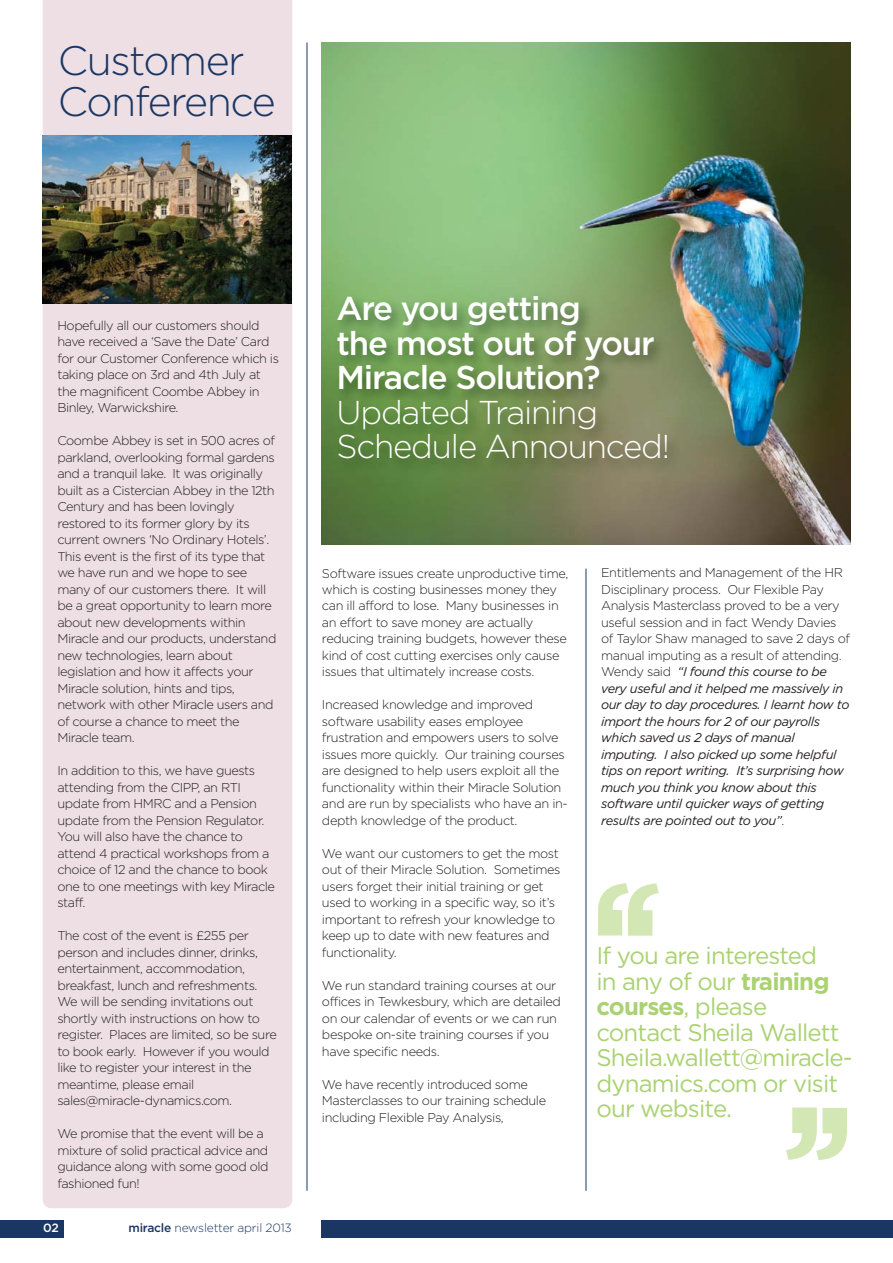
<style>
.page{position:relative;width:893px;height:1263px;background:#fff}
.page>*{position:absolute;margin:0;border:0;box-sizing:border-box;transform-origin:0 0}
.t1{font:300 41.1px/41.1px "Gotham";letter-spacing:-.035em;color:#1a3764}
.t2{font:500 33px/34.5px "Gotham";letter-spacing:-.035em;color:#fff}
.t3{font:300 33px/34.5px "Gotham";letter-spacing:-.035em;color:#fff}
.t4{font:24px/25.5px "Gotham";letter-spacing:-.035em;color:#aad271}
.t5{font:300 12.75px/16.5px "Gotham";letter-spacing:-.035em;color:#231f20}
.t6{font:italic 12.75px/16.5px "Gotham";letter-spacing:-.03em;color:#231f20}
.t7{font:300 12px "Gotham";letter-spacing:-.015em;color:#1a3764}
.t8{font:500 12px "Gotham";color:#fff}
.s1{font-weight:500}
.s2{font-weight:300;font-style:normal}
.s3{font-weight:700}
</style>
<div class="page">
<div style="left:43px;top:0;width:249px;height:1208px;background:#eddfe4"></div>
<div style="left:0;top:1220px;width:64px;height:17px;background:#1a3764"></div>
<div style="left:322px;top:1220px;width:570px;height:17px;background:#1a3764"></div>
<hr style="left:307px;top:43px;width:1px;height:1148px;background:#1a3764">
<svg style="left:598px;top:883px;width:61px;height:53px"></svg>
<svg style="left:786px;top:1108px;width:61px;height:52px"></svg>
<img style="left:322px;top:43px;width:528px;height:501px">
<img style="left:321px;top:285px;width:387px;height:240px">
<hr style="left:586px;top:569px;width:1px;height:622px;background:#1a3764">
<img style="left:43px;top:135px;width:249px;height:168px">
<h1 class="t1" style="left:58px;top:43px;width:219px">Customer<br>Conference</h1>
<p class="t5" style="left:57px;top:318px;width:223px">Hopefully all our customers should have received a ‘Save the Date’ Card for our Customer Conference which is taking place on 3rd and 4th July at the magnificent Coombe Abbey in<br>Binley, Warwickshire.</p>
<p class="t5" style="left:57px;top:434px;width:220px">Coombe Abbey is set in 500 acres of parkland, overlooking formal gardens and a tranquil lake. It was originally built as a Cistercian Abbey in the 12th Century and has been lovingly restored to its former glory by its current owners ‘No Ordinary Hotels’.<br>This event is the first of its type that we have run and we hope to see many of our customers there. It will be a great opportunity to learn more about new developments within Miracle and our products, understand new technologies, learn about legislation and how it affects your Miracle solution, hints and tips, network with other Miracle users and of course a chance to meet the Miracle team.</p>
<p class="t5" style="left:57px;top:764px;width:219px">In addition to this, we have guests attending from the CIPP, an RTI update from HMRC and a Pension update from the Pension Regulator.<br>You will also have the chance to attend 4 practical workshops from a choice of 12 and the chance to book one to one meetings with key Miracle staff.</p>
<p class="t5" style="left:57px;top:929px;width:221px">The cost of the event is £255 per person and includes dinner, drinks, entertainment, accommodation, breakfast, lunch and refreshments.<br>We will be sending invitations out shortly with instructions on how to register. Places are limited, so be sure to book early. However if you would like to register your interest in the meantime, please email sales@miracle-dynamics.com.</p>
<p class="t5" style="left:57px;top:1127px;width:213px">We promise that the event will be a mixture of solid practical advice and guidance along with some good old fashioned fun!</p>
<p class="t8" style="left:43px;top:1224px;width:17px">02</p>
<p class="t7" style="left:128px;top:1224px;width:165px"><span class="s1">miracle</span> newsletter april 2013</p>
<h2 class="t2" style="left:336px;top:294px;width:320px">Are you getting<br>the most out of your<br>Miracle Solution?</h2>
<h2 class="t3" style="left:336px;top:397px;width:335px">Updated Training<br>Schedule Announced!</h2>
<p class="t5" style="left:322px;top:566px;width:248px">Software issues create unproductive time, which is costing businesses money they can ill afford to lose. Many businesses in an effort to save money are actually reducing training budgets, however these kind of cost cutting exercises only cause issues that ultimately increase costs.</p>
<p class="t5" style="left:322px;top:698px;width:247px">Increased knowledge and improved software usability eases employee frustration and empowers users to solve issues more quickly. Our training courses are designed to help users exploit all the functionality within their Miracle Solution and are run by specialists who have an in&shy;depth knowledge of the product.</p>
<p class="t5" style="left:322px;top:846px;width:240px">We want our customers to get the most out of their Miracle Solution. Sometimes users forget their initial training or get used to working in a specific way, so it’s important to refresh your knowledge to keep up to date with new features and functionality.</p>
<p class="t5" style="left:322px;top:978px;width:240px">We run standard training courses at our offices in Tewkesbury, which are detailed on our calendar of events or we can run bespoke on-site training courses if you have specific needs.</p>
<p class="t5" style="left:322px;top:1077px;width:226px">We have recently introduced some<br>Masterclasses to our training schedule including Flexible Pay Analysis,</p>
<p class="t6" style="left:601px;top:566px;width:250px"><span class="s2">Entitlements and Management of the HR Disciplinary process. Our Flexible Pay Analysis Masterclass proved to be a very useful session and in fact Wendy Davies of Taylor Shaw managed to save 2 days of manual imputing as a result of attending.<br>Wendy said</span> “I found this course to be very useful and it helped me massively in our day to day procedures. I learnt how to import the hours for 2 of our payrolls which saved us 2 days of manual imputing. I also picked up some helpful tips on report writing. It’s surprising how much you think you know about this software until quicker ways of getting results are pointed out to you”<span class="s2">.</span></p>
<h3 class="t4" style="left:596px;top:945px;width:258px">If you are interested<br>in any of our <span class="s3">training courses</span>, please contact Sheila Wallett<br>Sheila.wallett@miracle&shy;dynamics.com or visit our website.</h3>
</div>
